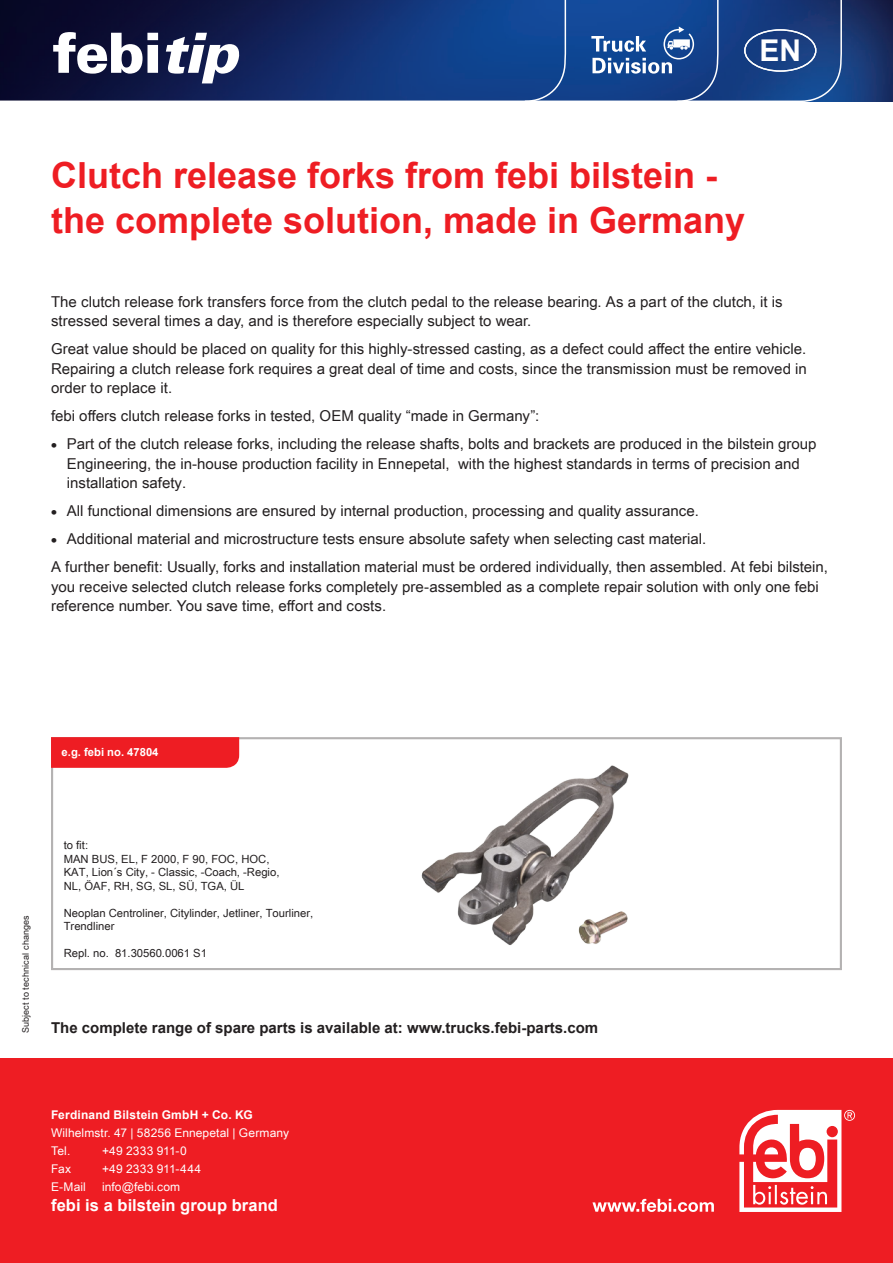
<style>
.page{position:relative;width:893px;height:1263px;background:#fff}
.page>*{position:absolute;margin:0;border:0;box-sizing:border-box;transform-origin:0 0}
.t1{font:700 36px/45px "Arial";color:#ee1d23}
.t2{font:700 30px "Arial";color:#fff}
.t3{font:700 16.5px "Arial";letter-spacing:.005em;color:#fff}
.t4{font:15px/19.5px "Arial Unicode MS";color:#231f20}
.t5{font:700 15px "Arial";color:#231f20}
.t6{font:12px/18px "Arial Unicode MS";letter-spacing:.01em;color:#fff}
.t7{font:700 12px "Arial";letter-spacing:.015em;color:#fff}
.t8{font:11.25px/13.5px "Arial Unicode MS";color:#231f20}
.t9{font:700 11.25px "Arial";color:#fff}
.t10{font:9px "Arial Unicode MS";letter-spacing:.02em;color:#231f20}
.s1{font-family:"Arial";font-weight:700;font-size:16.5px}
</style>
<div class="page">
<img style="left:843px;top:0;width:50px;height:102px">
<svg style="left:0;top:0;width:843px;height:102px;background:#163470"></svg>
<div style="left:0;top:1059px;width:893px;height:204px;background:#ee1d23"></div>
<svg style="left:739px;top:1110px;width:116px;height:102px"></svg>
<svg style="left:592px;top:1199px;width:122px;height:13px"></svg>
<div style="left:744px;top:29px;width:72px;height:43px;border:1px solid #fff;border-radius:50%"></div>
<svg style="left:591px;top:0;width:128px;height:102px;background:#2e5a9d"></svg>
<svg style="left:53px;top:32px;width:187px;height:51px"></svg>
<div style="left:51px;top:737px;width:791px;height:233px;border:2px solid #b4b2b2"></div>
<div style="left:51px;top:737px;width:188px;height:31px;background:#ee1d23"></div>
<img style="left:421px;top:765px;width:208px;height:180px">
<h2 class="t2" style="left:759px;top:31px;width:43px">EN</h2>
<h1 class="t1" style="left:51px;top:154px;width:696px">Clutch release forks from febi bilstein - the complete solution, made in Germany</h1>
<p class="t4" style="left:51px;top:291px;width:733px">The clutch release fork transfers force from the clutch pedal to the release bearing. As a part of the clutch, it is stressed several times a day, and is therefore especially subject to wear.</p>
<p class="t4" style="left:51px;top:339px;width:757px;text-align:justify">Great value should be placed on quality for this highly-stressed casting, as a defect could affect the entire vehicle.<br>Repairing a clutch release fork requires a great deal of time and costs, since the transmission must be removed in order to replace it.</p>
<p class="t4" style="left:51px;top:406px;width:490px">febi offers clutch release forks in tested, OEM quality “made in Germany”:</p>
<p class="t4" style="left:67px;top:434px;width:751px;text-indent:-16px"><span class="s1">•</span> Part of the clutch release forks, including the release shafts, bolts and brackets are produced in the bilstein group<br>Engineering, the in-house production facility in Ennepetal, with the highest standards in terms of precision and installation safety.</p>
<p class="t4" style="left:51px;top:501px;width:649px"><span class="s1">•</span> All functional dimensions are ensured by internal production, processing and quality assurance.</p>
<p class="t4" style="left:51px;top:525px;width:778px;line-height:28px"><span class="s1">•</span> Additional material and microstructure tests ensure absolute safety when selecting cast material.<br>A further benefit: Usually, forks and installation material must be ordered individually, then assembled. At febi bilstein,</p>
<p class="t4" style="left:51px;top:576px;width:769px">you receive selected clutch release forks completely pre-assembled as a complete repair solution with only one febi reference number. You save time, effort and costs.</p>
<p class="t9" style="left:62px;top:744px;width:98px">e.g. febi no. 47804</p>
<p class="t10" style="left:19px;top:1033px;width:120px;rotate:-90deg">Subject to technical changes</p>
<p class="t8" style="left:64px;top:838px;width:217px">to fit:<br>MAN BUS, EL, F 2000, F 90, FOC, HOC,<br>KAT, Lion´s City, - Classic, -Coach, -Regio,<br>NL, ÖAF, RH, SG, SL, SÜ, TGA, ÜL</p>
<p class="t8" style="left:64px;top:906px;width:251px">Neoplan Centroliner, Citylinder, Jetliner, Tourliner,<br>Trendliner</p>
<p class="t8" style="left:64px;top:946px;width:145px">Repl. no. 81.30560.0061 S1</p>
<p class="t5" style="left:51px;top:1018px;width:549px">The complete range of spare parts is available at: www.trucks.febi-parts.com</p>
<p class="t7" style="left:51px;top:1106px;width:203px">Ferdinand Bilstein GmbH + Co. KG</p>
<p class="t6" style="left:51px;top:1123px;width:240px">Wilhelmstr. 47 | 58256 Ennepetal | Germany<br>Tel.</p>
<p class="t6" style="left:102px;top:1141px;width:86px">+49 2333 911-0</p>
<p class="t6" style="left:51px;top:1159px;width:22px">Fax</p>
<p class="t6" style="left:102px;top:1159px;width:101px">+49 2333 911-444</p>
<p class="t6" style="left:51px;top:1177px;width:36px">E-Mail</p>
<p class="t6" style="left:102px;top:1177px;width:80px">info@febi.com</p>
<p class="t3" style="left:51px;top:1194px;width:228px">febi is a bilstein group brand</p>
</div>
